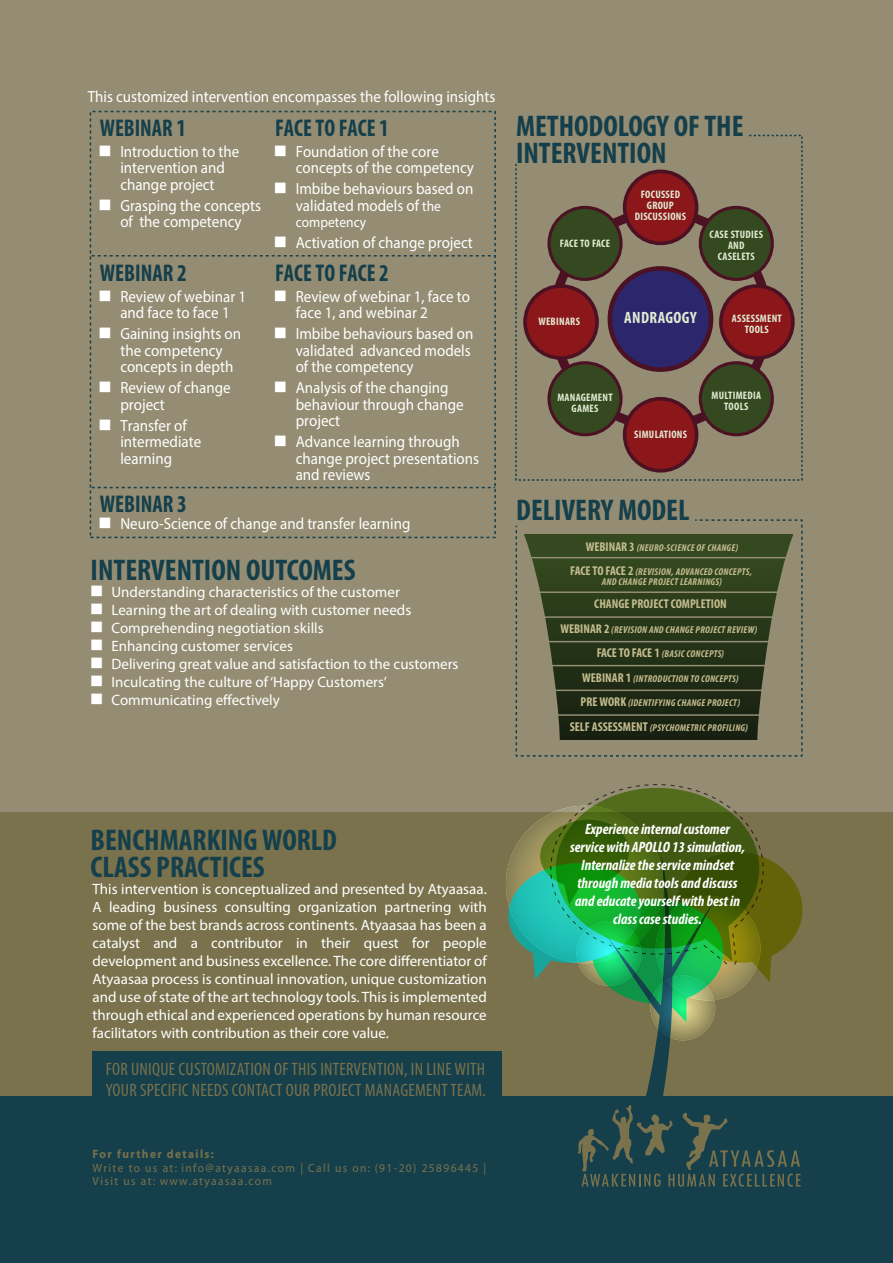
<style>
.page{position:relative;width:893px;height:1263px;background:#fff}
.page>*{position:absolute;margin:0;border:0;box-sizing:border-box;transform-origin:0 0}
.t1{font:700 condensed 30px/27px "Myriad Pro";color:#153f4b}
.t2{font:700 condensed 24.3px "Myriad Pro";color:#153f4b;scale:.93 1}
.t3{font:700 condensed 24.3px "Myriad Pro";color:#153f4b;scale:.94 1}
.t4{font:condensed 18px/21px "Myriad Pro";letter-spacing:.015em;color:#79724c}
.t5{font:700 condensed 16.5px "Myriad Pro";letter-spacing:.025em;color:#e1ead2}
.t6{font:16.2px/16.5px "Myriad Pro";color:#fff;scale:.93 1}
.t7{font:15px/18px "Myriad Pro";color:#fff}
.t8{font:italic 700 condensed 15px/18px "Myriad Pro";color:#fff;text-align:center}
.t9{font:14.55px "Myriad Pro";color:#fff;scale:.93 1}
.t10{font:700 condensed 12.75px "Myriad Pro";color:#c5bc8f}
.t11{font:12px/13.5px "Myriad";letter-spacing:.12em;color:#79724c;scale:.96 1}
.t12{font:700 12px "Myriad";letter-spacing:.12em;color:#79724c;scale:.96 1}
.t13{font:700 condensed 10.95px/10.9px "Myriad Pro";letter-spacing:.025em;color:#e1ead2;text-align:center}
.t14{font:italic 700 condensed 9.9px/9.9px "Myriad Pro";letter-spacing:.025em;color:#c5bc8f;text-align:center}
.s1{font-size:14.55px}
.s2{font-style:normal;font-size:12.75px}
</style>
<div class="page">
<div style="left:1px;top:0;width:892px;height:826px;background:#948d73"></div>
<div style="left:1px;top:813px;width:892px;height:336px;background:#79724c"></div>
<div style="left:0;top:1097px;width:893px;height:166px;background:#153f4b"></div>
<svg style="left:506px;top:784px;width:296px;height:403px"></svg>
<div style="left:92px;top:1052px;width:410px;height:61px;background:#153f4b"></div>
<svg style="left:515px;top:519px;width:288px;height:238px"></svg>
<hr style="left:528px;top:557px;width:258px;height:1px;background:#948d73">
<hr style="left:528px;top:591px;width:258px;height:2px;background:#948d73">
<hr style="left:528px;top:616px;width:258px;height:2px;background:#948d73">
<hr style="left:528px;top:641px;width:258px;height:1px;background:#948d73">
<hr style="left:528px;top:665px;width:258px;height:1px;background:#948d73">
<hr style="left:528px;top:690px;width:258px;height:1px;background:#948d73">
<hr style="left:528px;top:714px;width:258px;height:2px;background:#948d73">
<svg style="left:515px;top:134px;width:288px;height:347px"></svg>
<div style="left:90px;top:111px;width:406px;height:427px;border:2px dashed #153f4b"></div>
<svg style="left:92px;top:255px;width:403px;height:2px"></svg>
<svg style="left:92px;top:487px;width:403px;height:1px"></svg>
<p class="t6" style="left:88px;top:88px;width:440px">This customized intervention encompasses the following insights</p>
<h2 class="t2" style="left:100px;top:112px;width:94px">WEBINAR 1</h2>
<p class="t6" style="left:120px;top:143px;width:129px">Introduction to the intervention and change project</p>
<p class="t6" style="left:120px;top:197px;width:153px">Grasping the concepts of the competency</p>
<h2 class="t3" style="left:100px;top:257px;width:94px">WEBINAR 2</h2>
<p class="t6" style="left:120px;top:288px;width:137px">Review of webinar 1 and face to face 1</p>
<p class="t6" style="left:120px;top:325px;width:131px">Gaining insights on the competency concepts in depth</p>
<p class="t6" style="left:120px;top:379px;width:120px">Review of change project</p>
<p class="t6" style="left:120px;top:417px;width:89px">Transfer of intermediate learning</p>
<h2 class="t3" style="left:100px;top:489px;width:94px">WEBINAR 3</h2>
<p class="t6" style="left:120px;top:515px;width:313px">Neuro-Science of change and transfer learning</p>
<h2 class="t2" style="left:275px;top:112px;width:124px">FACE TO FACE 1</h2>
<p class="t6" style="left:296px;top:143px;width:193px">Foundation of the core concepts of the competency</p>
<p class="t6" style="left:296px;top:180px;width:193px">Imbibe behaviours based on validated models of <span class="s1">the</span></p>
<p class="t9" style="left:296px;top:213px;width:77px">competency</p>
<p class="t6" style="left:296px;top:234px;width:192px">Activation of change project</p>
<h2 class="t2" style="left:275px;top:257px;width:124px">FACE TO FACE 2</h2>
<p class="t6" style="left:296px;top:288px;width:189px">Review of webinar 1, face to face 1, and webinar 2</p>
<p class="t6" style="left:296px;top:325px;width:193px">Imbibe behaviours based on validated advanced models of the competency</p>
<p class="t6" style="left:296px;top:379px;width:182px">Analysis of the changing behaviour through change project</p>
<p class="t6" style="left:296px;top:433px;width:199px">Advance learning through change project presentations and reviews</p>
<h1 class="t1" style="left:91px;top:556px;width:266px">INTERVENTION OUTCOMES</h1>
<p class="t7" style="left:112px;top:582px;width:348px">Understanding characteristics of the customer Learning the art of dealing with customer needs Comprehending negotiation skills<br>Enhancing customer services<br>Delivering great value and satisfaction to the customers Inculcating the culture of ‘Happy Customers’ Communicating effectively</p>
<h1 class="t1" style="left:516px;top:111px;width:229px">METHODOLOGY OF THE<br>INTERVENTION</h1>
<p class="t13" style="left:560px;top:237px;width:52px">FACE TO FACE</p>
<p class="t13" style="left:635px;top:189px;width:53px">FOCUSSED<br>GROUP<br>DISCUSSIONS</p>
<p class="t13" style="left:710px;top:229px;width:55px">CASE STUDIES<br>AND<br>CASELETS</p>
<p class="t13" style="left:538px;top:316px;width:43px">WEBINARS</p>
<p class="t5" style="left:624px;top:307px;width:74px">ANDRAGOGY</p>
<p class="t13" style="left:732px;top:313px;width:52px">ASSESSMENT<br>TOOLS</p>
<p class="t13" style="left:557px;top:391px;width:57px">MANAGEMENT<br>GAMES</p>
<p class="t13" style="left:634px;top:428px;width:54px">SIMULATIONS</p>
<p class="t13" style="left:711px;top:389px;width:51px">MULTIMEDIA<br>TOOLS</p>
<h1 class="t1" style="left:516px;top:496px;width:175px">DELIVERY MODEL</h1>
<p class="t14" style="left:586px;top:542px;width:154px"><span class="s2">WEBINAR 3</span> (NEURO-SCIENCE OF CHANGE)</p>
<p class="t14" style="left:570px;top:567px;width:183px"><span class="s2">FACE TO FACE 2</span> (REVISION, ADVANCED CONCEPTS,<br>AND CHANGE PROJECT LEARNINGS)</p>
<p class="t10" style="left:594px;top:596px;width:134px">CHANGE PROJECT COMPLETION</p>
<p class="t14" style="left:560px;top:625px;width:199px"><span class="s2">WEBINAR 2</span> (REVISION AND CHANGE PROJECT REVIEW)</p>
<p class="t14" style="left:597px;top:648px;width:129px"><span class="s2">FACE TO FACE 1</span> (BASIC CONCEPTS)</p>
<p class="t14" style="left:582px;top:673px;width:158px"><span class="s2">WEBINAR 1</span> (INTRODUCTION TO CONCEPTS)</p>
<p class="t14" style="left:581px;top:698px;width:161px"><span class="s2">PRE WORK</span> (IDENTIFYING CHANGE PROJECT)</p>
<p class="t14" style="left:570px;top:723px;width:180px"><span class="s2">SELF ASSESSMENT</span> (PSYCHOMETRIC PROFILING)</p>
<h1 class="t1" style="left:91px;top:825px;width:248px">BENCHMARKING WORLD<br>CLASS PRACTICES</h1>
<p class="t7" style="left:92px;top:880px;width:396px;text-align:justify">This intervention is conceptualized and presented by Atyaasaa.<br>A leading business consulting organization partnering with some of the best brands across continents. Atyaasaa has been a catalyst and a contributor in their quest for people development and business excellence. The core differentiator of Atyaasaa process is continual innovation, unique customization and use of state of the art technology tools. This is implemented through ethical and experienced operations by human resource facilitators with contribution as their core value.</p>
<p class="t4" style="left:106px;top:1059px;width:382px">FOR UNIQUE CUSTOMIZATION OF THIS INTERVENTION, IN LINE WITH<br>YOUR SPECIFIC NEEDS CONTACT OUR PROJECT MANAGEMENT TEAM.</p>
<p class="t12" style="left:93px;top:1148px;width:128px">For further details:</p>
<p class="t11" style="left:93px;top:1162px;width:412px">Write to us at: info@atyaasaa.com | Call us on: (91-20) 25896445 |<br>Visit us at: www.atyaasaa.com</p>
<p class="t8" style="left:570px;top:820px;width:177px">Experience internal customer service with APOLLO 13 simulation,<br>Internalize the service mindset through media tools and discuss and educate yourself with best in class case studies.</p>
</div>
